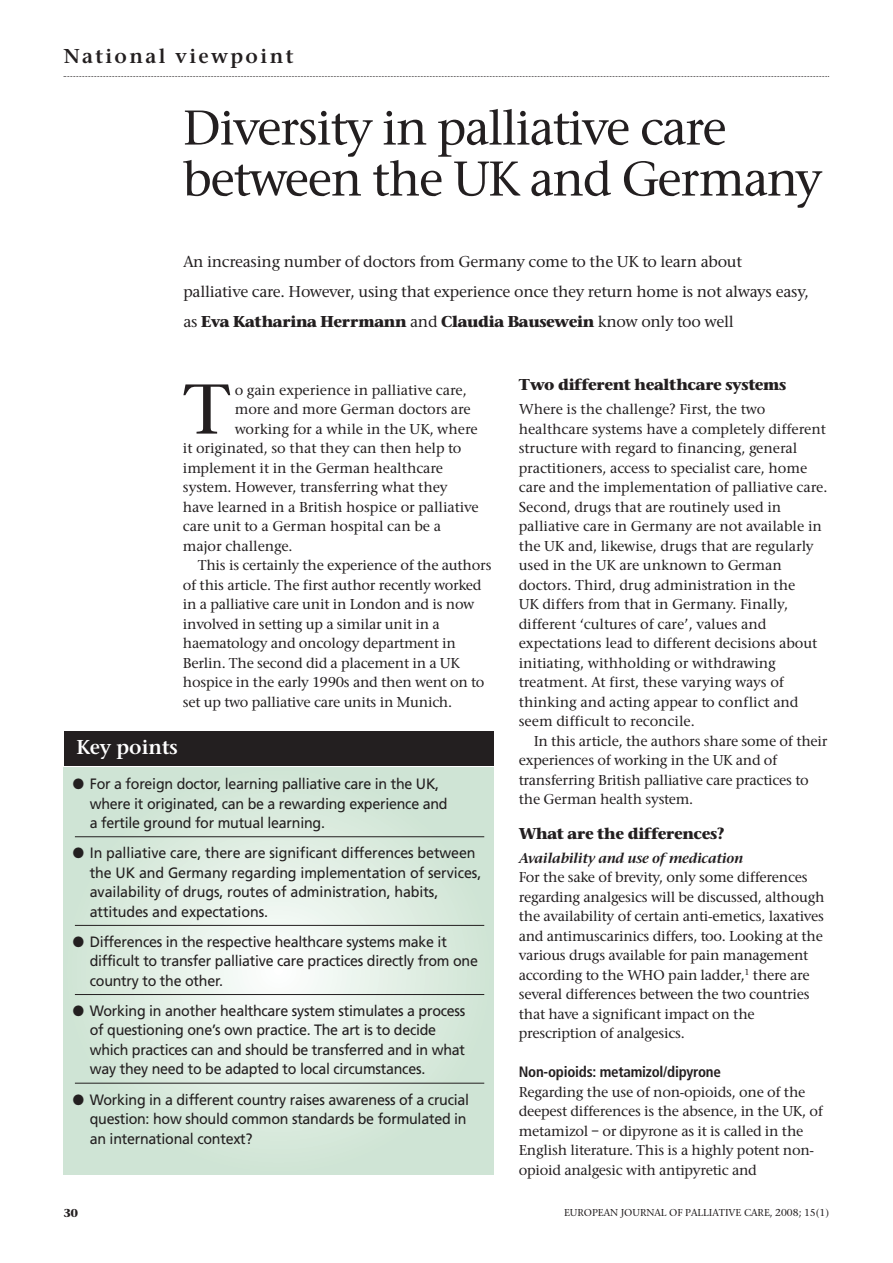
<style>
.page{position:relative;width:893px;height:1263px;background:#fff}
.page>*{position:absolute;margin:0;border:0;box-sizing:border-box;transform-origin:0 0}
.t1{font:500 73.65px "Stone Serif";color:#231f20;scale:1.1 1}
.t2{font:500 51px/51px "Stone Serif";letter-spacing:-.035em;color:#231f20}
.t3{font:600 21px "Stone Serif";letter-spacing:.115em;color:#231f20}
.t4{font:600 21px "Stone Serif";color:#fff}
.t5{font:500 16.5px/30px "Stone Serif";letter-spacing:-.015em;color:#231f20}
.t6{font:700 16.5px "Stone Serif";letter-spacing:-.02em;color:#231f20}
.t7{font:500 15px/19.5px "Stone Serif";letter-spacing:-.015em;color:#231f20}
.t8{font:15px/19.5px "Frutiger";letter-spacing:-.015em;color:#231f20;scale:.95 1}
.t9{font:italic 600 15px "Stone Serif";letter-spacing:-.015em;color:#231f20}
.t10{font:700 condensed 15px "Frutiger";letter-spacing:-.015em;color:#231f20}
.t11{font:700 12px "Stone Serif";color:#231f20}
.t12{font:500 10.5px "Stone Serif";color:#231f20}
.s1{font-weight:700}
</style>
<div class="page">
<svg style="left:64px;top:76px;width:765px;height:1px"></svg>
<div style="left:64px;top:767px;width:429px;height:408px;background:#cfe4d5"></div>
<div style="left:67px;top:770px;width:423px;height:402px;background:#d0e5d5;border-radius:50%"></div>
<div style="left:85px;top:787px;width:387px;height:367px;background:#d4e7d8;border-radius:50%"></div>
<div style="left:104px;top:805px;width:349px;height:332px;background:#d8e9dc;border-radius:50%"></div>
<div style="left:122px;top:822px;width:313px;height:297px;background:#dcebdf;border-radius:50%"></div>
<div style="left:140px;top:840px;width:277px;height:262px;background:#e0eee3;border-radius:50%"></div>
<div style="left:159px;top:857px;width:239px;height:227px;background:#e4f0e6;border-radius:50%"></div>
<div style="left:177px;top:875px;width:203px;height:192px;background:#e8f3eb;border-radius:50%"></div>
<div style="left:196px;top:892px;width:165px;height:157px;background:#ecf5ee;border-radius:50%"></div>
<div style="left:214px;top:910px;width:129px;height:122px;background:#f0f7f2;border-radius:50%"></div>
<div style="left:233px;top:927px;width:92px;height:87px;background:#f4f9f6;border-radius:50%"></div>
<div style="left:246px;top:940px;width:65px;height:61px;background:#f8fbf9;border-radius:50%"></div>
<div style="left:265px;top:958px;width:27px;height:26px;background:#fcfefd;border-radius:50%"></div>
<hr style="left:75px;top:836px;width:409px;height:1px;background:#231f20">
<hr style="left:75px;top:925px;width:409px;height:1px;background:#231f20">
<hr style="left:75px;top:994px;width:409px;height:1px;background:#231f20">
<hr style="left:75px;top:1083px;width:409px;height:1px;background:#231f20">
<div style="left:64px;top:732px;width:429px;height:34px;background:#231f20"></div>
<h3 class="t3" style="left:64px;top:43px;width:231px">National viewpoint</h3>
<h2 class="t2" style="left:183px;top:101px;width:641px">Diversity in palliative care between the UK and Germany</h2>
<p class="t5" style="left:183px;top:246px;width:627px">An increasing number of doctors from Germany come to the UK to learn about palliative care. However, using that experience once they return home is not always easy, as <span class="s1">Eva Katharina Herrmann</span> and <span class="s1">Claudia Bausewein</span> know only too well</p>
<h1 class="t1" style="left:183px;top:365px;width:45px">T</h1>
<p class="t7" style="left:235px;top:380px;width:233px">o gain experience in palliative care,</p>
<p class="t7" style="left:235px;top:399px;width:238px">more and more German doctors are</p>
<p class="t7" style="left:235px;top:419px;width:245px">working for a while in the UK, where</p>
<p class="t7" style="left:183px;top:438px;width:280px">it originated, so that they can then help to</p>
<p class="t7" style="left:183px;top:458px;width:262px">implement it in the German healthcare</p>
<p class="t7" style="left:183px;top:477px;width:266px">system. However, transferring what they</p>
<p class="t7" style="left:183px;top:497px;width:298px">have learned in a British hospice or palliative</p>
<p class="t7" style="left:183px;top:516px;width:260px">care unit to a German hospital can be a</p>
<p class="t7" style="left:183px;top:536px;width:111px">major challenge.</p>
<p class="t7" style="left:198px;top:555px;width:295px">This is certainly the experience of the authors</p>
<p class="t7" style="left:183px;top:575px;width:300px">of this article. The first author recently worked</p>
<p class="t7" style="left:183px;top:594px;width:293px">in a palliative care unit in London and is now</p>
<p class="t7" style="left:183px;top:614px;width:258px">involved in setting up a similar unit in a</p>
<p class="t7" style="left:183px;top:633px;width:274px">haematology and oncology department in</p>
<p class="t7" style="left:183px;top:653px;width:279px">Berlin. The second did a placement in a UK</p>
<p class="t7" style="left:183px;top:672px;width:303px">hospice in the early 1990s and then went on to</p>
<p class="t7" style="left:183px;top:692px;width:271px">set up two palliative care units in Munich.</p>
<h3 class="t4" style="left:77px;top:734px;width:103px">Key points</h3>
<p class="t8" style="left:90px;top:775px;width:378px;text-indent:-17px">● For a foreign doctor, learning palliative care in the UK, where it originated, can be a rewarding experience and a fertile ground for mutual learning.</p>
<p class="t8" style="left:90px;top:844px;width:414px;text-indent:-17px">● In palliative care, there are significant differences between the UK and Germany regarding implementation of services, availability of drugs, routes of administration, habits, attitudes and expectations.</p>
<p class="t8" style="left:90px;top:933px;width:410px;text-indent:-17px">● Differences in the respective healthcare systems make it difficult to transfer palliative care practices directly from one country to the other.</p>
<p class="t8" style="left:90px;top:1002px;width:397px;text-indent:-17px">● Working in another healthcare system stimulates a process of questioning one’s own practice. The art is to decide which practices can and should be transferred and in what way they need to be adapted to local circumstances.</p>
<p class="t8" style="left:90px;top:1091px;width:401px;text-indent:-17px">● Working in a different country raises awareness of a crucial question: how should common standards be formulated in an international context?</p>
<p class="t6" style="left:519px;top:375px;width:269px">Two different healthcare systems</p>
<p class="t7" style="left:519px;top:399px;width:310px">Where is the challenge? First, the two healthcare systems have a completely different structure with regard to financing, general practitioners, access to specialist care, home care and the implementation of palliative care.<br>Second, drugs that are routinely used in palliative care in Germany are not available in the UK and, likewise, drugs that are regularly used in the UK are unknown to German doctors. Third, drug administration in the<br>UK differs from that in Germany. Finally, different ‘cultures of care’, values and expectations lead to different decisions about initiating, withholding or withdrawing treatment. At first, these varying ways of thinking and acting appear to conflict and seem difficult to reconcile.</p>
<p class="t7" style="left:519px;top:731px;width:310px;text-indent:15px">In this article, the authors share some of their experiences of working in the UK and of transferring British palliative care practices to the German health system.</p>
<p class="t6" style="left:519px;top:823px;width:208px">What are the differences?</p>
<p class="t9" style="left:519px;top:849px;width:226px">Availability and use of medication</p>
<p class="t7" style="left:519px;top:867px;width:307px">For the sake of brevity, only some differences regarding analgesics will be discussed, although the availability of certain anti-emetics, laxatives and antimuscarinics differs, too. Looking at the various drugs available for pain management according to the WHO pain ladder,<sup>1</sup> there are several differences between the two countries that have a significant impact on the prescription of analgesics.</p>
<p class="t10" style="left:519px;top:1066px;width:204px">Non-opioids: metamizol/dipyrone</p>
<p class="t7" style="left:519px;top:1082px;width:306px">Regarding the use of non-opioids, one of the deepest differences is the absence, in the UK, of metamizol – or dipyrone as it is called in the English literature. This is a highly potent non&shy;opioid analgesic with antipyretic and</p>
<p class="t11" style="left:64px;top:1205px;width:16px">30</p>
<p class="t12" style="left:564px;top:1206px;width:267px">EUROPEAN JOURNAL OF PALLIATIVE CARE, 2008; 15(1)</p>
</div>
